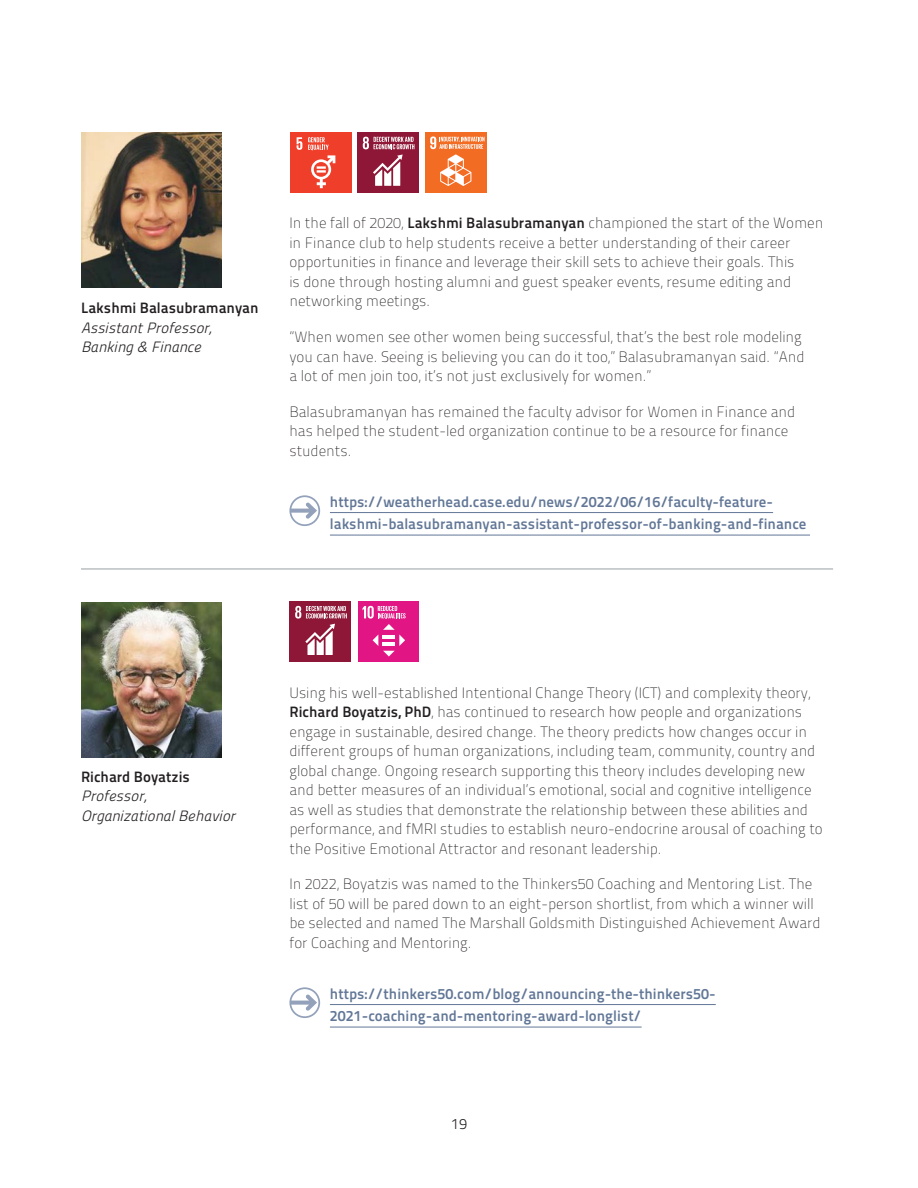
<style>
.page{position:relative;width:918px;height:1188px;background:#fff}
.page>*{position:absolute;margin:0;border:0;box-sizing:border-box;transform-origin:0 0}
.t1{font:15px/19.5px "Titillium Maps 26 L 1 wt";color:#231f20}
.t2{font:15px/22.5px "Titillium Maps 26 L 750 wt";color:#627797}
.t3{font:15px/19.5px "Titillitalic 250 wt";color:#231f20}
.t4{font:15px "Titillium Maps 26 L 750 wt";color:#231f20}
.t5{font:15px "Titillium Maps 26 L 250 wt";color:#231f20}
.s1{font-family:"Titillium Maps 26 L 750 wt"}
</style>
<div class="page">
<hr style="left:81px;top:569px;width:201px;height:1px;background:#999fa2">
<hr style="left:282px;top:569px;width:551px;height:1px;background:#999fa2">
<img style="left:81px;top:132px;width:141px;height:156px">
<hr style="left:330px;top:512px;width:443px;height:1px;background:#627797">
<hr style="left:330px;top:535px;width:480px;height:1px;background:#627797">
<div style="left:357px;top:132px;width:62px;height:61px;background:#8e1737"></div>
<svg style="left:373px;top:155px;width:30px;height:31px"></svg>
<svg style="left:363px;top:137px;width:51px;height:12px"></svg>
<div style="left:425px;top:132px;width:61px;height:61px;background:#f36c24"></div>
<svg style="left:430px;top:136px;width:55px;height:50px"></svg>
<div style="left:290px;top:132px;width:61px;height:61px;background:#ef3e2a"></div>
<svg style="left:297px;top:137px;width:5px;height:13px"></svg>
<svg style="left:308px;top:137px;width:27px;height:51px"></svg>
<svg style="left:289px;top:495px;width:31px;height:31px"></svg>
<img style="left:81px;top:602px;width:141px;height:155px">
<hr style="left:330px;top:1004px;width:386px;height:1px;background:#627797">
<hr style="left:330px;top:1027px;width:312px;height:1px;background:#627797">
<div style="left:358px;top:601px;width:61px;height:61px;background:#e11584"></div>
<svg style="left:363px;top:606px;width:43px;height:51px"></svg>
<hr style="left:383px;top:642px;width:12px;height:4px;background:#fff">
<div style="left:289px;top:601px;width:62px;height:61px;background:#8e1737"></div>
<svg style="left:295px;top:606px;width:52px;height:49px"></svg>
<svg style="left:289px;top:987px;width:31px;height:31px"></svg>
<p class="t4" style="left:81px;top:296px;width:179px">Lakshmi Balasubramanyan</p>
<p class="t3" style="left:81px;top:317px;width:132px">Assistant Professor,<br>Banking &amp; Finance</p>
<p class="t1" style="left:289px;top:213px;width:536px">In the fall of 2020, <span class="s1">Lakshmi Balasubramanyan</span> championed the start of the Women in Finance club to help students receive a better understanding of their career opportunities in finance and leverage their skill sets to achieve their goals. This<br>is done through hosting alumni and guest speaker events, resume editing and networking meetings.</p>
<p class="t1" style="left:289px;top:326px;width:517px">“When women see other women being successful, that’s the best role modeling you can have. Seeing is believing you can do it too,” Balasubramanyan said. “And a lot of men join too, it’s not just exclusively for women.”</p>
<p class="t1" style="left:289px;top:401px;width:507px">Balasubramanyan has remained the faculty advisor for Women in Finance and has helped the student-led organization continue to be a resource for finance students.</p>
<p class="t2" style="left:330px;top:489px;width:478px">https://weatherhead.case.edu/news/2022/06/16/faculty-feature&shy;lakshmi-balasubramanyan-assistant-professor-of-banking-and-finance</p>
<p class="t4" style="left:81px;top:765px;width:110px">Richard Boyatzis</p>
<p class="t3" style="left:81px;top:786px;width:156px">Professor,<br>Organizational Behavior</p>
<p class="t1" style="left:289px;top:682px;width:535px">Using his well-established Intentional Change Theory (ICT) and complexity theory, <span class="s1">Richard Boyatzis, PhD</span>, has continued to research how people and organizations engage in sustainable, desired change. The theory predicts how changes occur in different groups of human organizations, including team, community, country and global change. Ongoing research supporting this theory includes developing new and better measures of an individual’s emotional, social and cognitive intelligence as well as studies that demonstrate the relationship between these abilities and performance, and fMRI studies to establish neuro-endocrine arousal of coaching to the Positive Emotional Attractor and resonant leadership.</p>
<p class="t1" style="left:289px;top:874px;width:533px">In 2022, Boyatzis was named to the Thinkers50 Coaching and Mentoring List. The list of 50 will be pared down to an eight-person shortlist, from which a winner will be selected and named The Marshall Goldsmith Distinguished Achievement Award for Coaching and Mentoring.</p>
<p class="t2" style="left:330px;top:981px;width:387px">https://thinkers50.com/blog/announcing-the-thinkers50-<br>2021-coaching-and-mentoring-award-longlist/</p>
<p class="t5" style="left:451px;top:1113px;width:17px">19</p>
</div>
